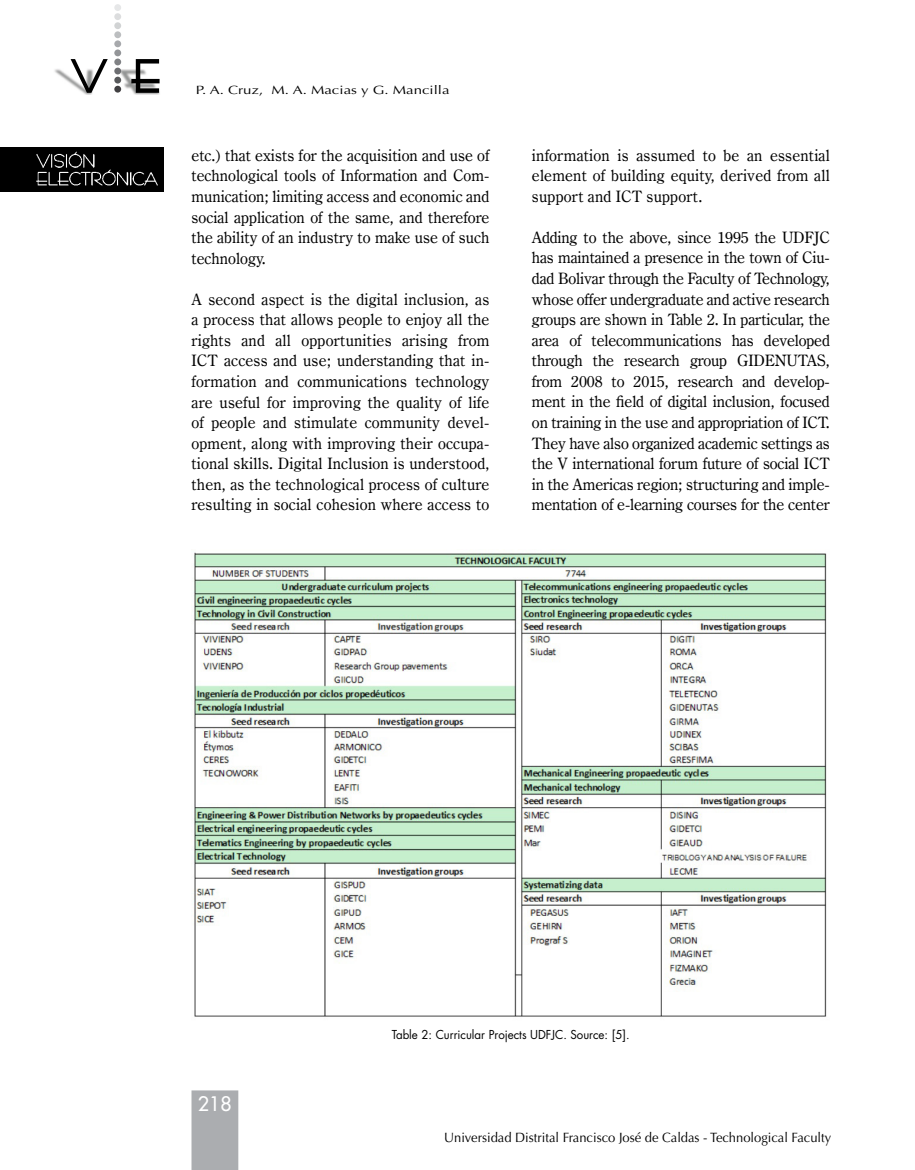
<style>
.page{position:relative;width:915px;height:1170px;background:#fff}
.page>*{position:absolute;margin:0;border:0;box-sizing:border-box;transform-origin:0 0}
.t1{font:500 19.5px "Futura Std";color:#fff}
.t2{font:15.75px/20.5px "Century Oldstyle BT";color:#000;text-align:justify}
.t3{font:13.5px "Optima LT Std";color:#000;scale:.96 1}
.t4{font:12px "Futura Std";color:#000;scale:.96 1}
.t5{font:12px "Optima LT Std";color:#000;scale:1.25 1}
</style>
<div class="page">
<div style="left:191px;top:1090px;width:47px;height:79px;background:#abadb0"></div>
<img style="left:116px;top:69px;width:44px;height:26px">
<svg style="left:131px;top:59px;width:28px;height:34px"></svg>
<img style="left:54px;top:69px;width:38px;height:26px">
<svg style="left:71px;top:59px;width:37px;height:34px"></svg>
<div style="left:114px;top:86px;width:7px;height:7px;background:#414042;border-radius:50%"></div>
<div style="left:114px;top:77px;width:7px;height:6px;background:#58595b;border-radius:50%"></div>
<div style="left:114px;top:68px;width:7px;height:6px;background:#6d6e71;border-radius:50%"></div>
<div style="left:114px;top:59px;width:7px;height:6px;background:#808285;border-radius:50%"></div>
<div style="left:114px;top:49px;width:7px;height:7px;background:#939598;border-radius:50%"></div>
<div style="left:114px;top:40px;width:7px;height:7px;background:#a7a9ac;border-radius:50%"></div>
<div style="left:114px;top:31px;width:7px;height:7px;background:#bcbec0;border-radius:50%"></div>
<div style="left:114px;top:22px;width:7px;height:7px;background:#d1d3d4;border-radius:50%"></div>
<div style="left:114px;top:13px;width:7px;height:7px;background:#dcddde;border-radius:50%"></div>
<div style="left:114px;top:4px;width:7px;height:7px;background:#e6e7e8;border-radius:50%"></div>
<img style="left:0;top:148px;width:164px;height:44px">
<img style="left:193px;top:552px;width:634px;height:465px">
<p class="t5" style="left:196px;top:83px;width:204px">P. A. Cruz, M. A. Macias y G. Mancilla</p>
<p class="t2" style="left:191px;top:145px;width:299px">etc.) that exists for the acquisition and use of technological tools of Information and Com&shy;munication; limiting access and economic and social application of the same, and therefore the ability of an industry to make use of such technology.</p>
<p class="t2" style="left:191px;top:288px;width:299px">A second aspect is the digital inclusion, as a process that allows people to enjoy all the rights and all opportunities arising from ICT access and use; understanding that in&shy;formation and communications technology are useful for improving the quality of life of people and stimulate community devel&shy;opment, along with improving their occupa&shy;tional skills. Digital Inclusion is understood, then, as the technological process of culture resulting in social cohesion where access to</p>
<p class="t2" style="left:531px;top:145px;width:299px">information is assumed to be an essential element of building equity, derived from all support and ICT support.</p>
<p class="t2" style="left:531px;top:227px;width:299px">Adding to the above, since 1995 the UDFJC has maintained a presence in the town of Ciu&shy;dad Bolivar through the Faculty of Technology, whose offer undergraduate and active research groups are shown in Table 2. In particular, the area of telecommunications has developed through the research group GIDENUTAS, from 2008 to 2015, research and develop&shy;ment in the field of digital inclusion, focused on training in the use and appropriation of ICT.<br>They have also organized academic settings as the V international forum future of social ICT in the Americas region; structuring and imple&shy;mentation of e-learning courses for the center</p>
<p class="t1" style="left:198px;top:1091px;width:35px">218</p>
<p class="t4" style="left:391px;top:1026px;width:249px">Table 2: Curricular Projects UDFJC. Source: [5].</p>
<p class="t3" style="left:444px;top:1129px;width:404px">Universidad Distrital Francisco José de Caldas - Technological Faculty</p>
</div>
